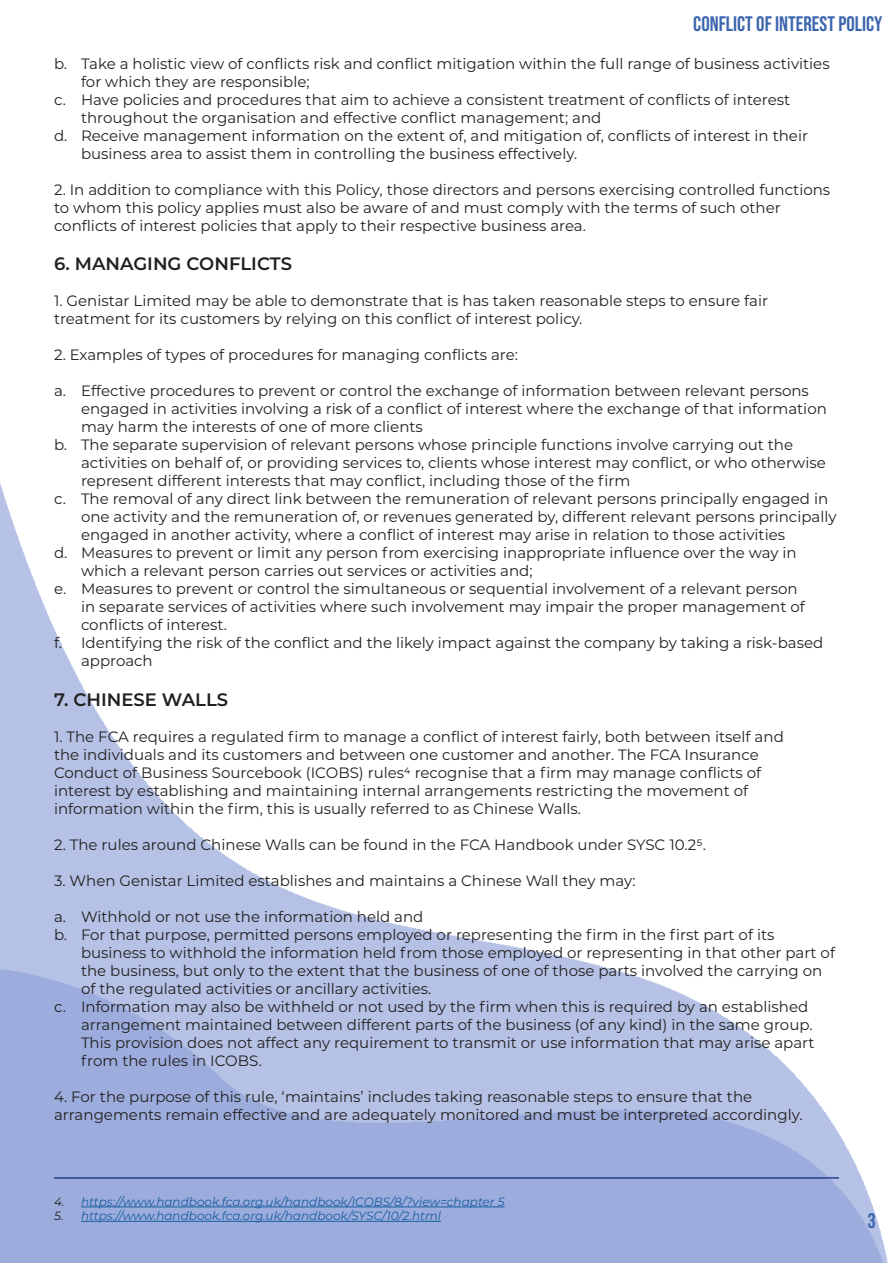
<style>
.page{position:relative;width:893px;height:1263px;background:#fff}
.page>*{position:absolute;margin:0;border:0;box-sizing:border-box;transform-origin:0 0}
.t1{font:21px "Bebas Neue";color:#3b65ae}
.BODY{font:600 18px "Montserrat";color:#231f20}
.BODY-2{font:15px/18px "Montserrat";color:#231f20}
.t2{font:italic 12px "Montserrat";color:#175d9e}
.s1{color:#231f20}
</style>
<div class="page">
<img style="left:0;top:483px;width:888px;height:780px">
<hr style="left:81px;top:1206px;width:424px;height:1px;background:#175d9e">
<hr style="left:81px;top:1221px;width:360px;height:1px;background:#175d9e">
<hr style="left:54px;top:1177px;width:785px;height:2px;background:#253f8e">
<p class="t1" style="left:693px;top:12px;width:191px">CONFLICT OF INTEREST POLICY</p>
<p class="BODY-2" style="left:81px;top:54px;width:750px;text-indent:-27px">b. Take a holistic view of conflicts risk and conflict mitigation within the full range of business activities for which they are responsible;</p>
<p class="BODY-2" style="left:81px;top:90px;width:711px;text-indent:-27px">c. Have policies and procedures that aim to achieve a consistent treatment of conflicts of interest throughout the organisation and effective conflict management; and</p>
<p class="BODY-2" style="left:81px;top:126px;width:728px;text-indent:-27px">d. Receive management information on the extent of, and mitigation of, conflicts of interest in their business area to assist them in controlling the business effectively.</p>
<p class="BODY-2" style="left:54px;top:180px;width:778px">2. In addition to compliance with this Policy, those directors and persons exercising controlled functions to whom this policy applies must also be aware of and must comply with the terms of such other conflicts of interest policies that apply to their respective business area.</p>
<p class="BODY" style="left:54px;top:251px;width:239px">6. MANAGING CONFLICTS</p>
<p class="BODY-2" style="left:54px;top:291px;width:716px">1. Genistar Limited may be able to demonstrate that is has taken reasonable steps to ensure fair treatment for its customers by relying on this conflict of interest policy.</p>
<p class="BODY-2" style="left:54px;top:345px;width:465px">2. Examples of types of procedures for managing conflicts are:</p>
<p class="BODY-2" style="left:81px;top:381px;width:747px;text-indent:-27px">a. Effective procedures to prevent or control the exchange of information between relevant persons engaged in activities involving a risk of a conflict of interest where the exchange of that information may harm the interests of one of more clients</p>
<p class="BODY-2" style="left:81px;top:435px;width:746px;text-indent:-27px">b. The separate supervision of relevant persons whose principle functions involve carrying out the activities on behalf of, or providing services to, clients whose interest may conflict, or who otherwise represent different interests that may conflict, including those of the firm</p>
<p class="BODY-2" style="left:81px;top:489px;width:757px;text-indent:-27px">c. The removal of any direct link between the remuneration of relevant persons principally engaged in one activity and the remuneration of, or revenues generated by, different relevant persons principally engaged in another activity, where a conflict of interest may arise in relation to those activities</p>
<p class="BODY-2" style="left:81px;top:543px;width:717px;text-indent:-27px">d. Measures to prevent or limit any person from exercising inappropriate influence over the way in which a relevant person carries out services or activities and;</p>
<p class="BODY-2" style="left:81px;top:579px;width:725px;text-indent:-27px">e. Measures to prevent or control the simultaneous or sequential involvement of a relevant person in separate services of activities where such involvement may impair the proper management of conflicts of interest.</p>
<p class="BODY-2" style="left:81px;top:633px;width:744px;text-indent:-27px">f. Identifying the risk of the conflict and the likely impact against the company by taking a risk-based approach</p>
<p class="BODY" style="left:54px;top:687px;width:176px">7. CHINESE WALLS</p>
<p class="BODY-2" style="left:54px;top:727px;width:731px">1. The FCA requires a regulated firm to manage a conflict of interest fairly, both between itself and</p>
<p class="BODY-2" style="left:54px;top:745px;width:706px">the individuals and its customers and between one customer and another. The FCA Insurance</p>
<p class="BODY-2" style="left:54px;top:763px;width:709px">Conduct of Business Sourcebook (ICOBS) rules4 recognise that a firm may manage conflicts of</p>
<p class="BODY-2" style="left:54px;top:781px;width:696px">interest by establishing and maintaining internal arrangements restricting the movement of</p>
<p class="BODY-2" style="left:54px;top:799px;width:529px">information within the firm, this is usually referred to as Chinese Walls.</p>
<p class="BODY-2" style="left:54px;top:835px;width:653px">2. The rules around Chinese Walls can be found in the FCA Handbook under SYSC 10.25.</p>
<p class="BODY-2" style="left:54px;top:871px;width:583px">3. When Genistar Limited establishes and maintains a Chinese Wall they may:</p>
<p class="BODY-2" style="left:54px;top:907px;width:371px">a. Withhold or not use the information held and</p>
<p class="BODY-2" style="left:81px;top:925px;width:756px;text-indent:-27px">b. For that purpose, permitted persons employed or representing the firm in the first part of its business to withhold the information held from those employed or representing in that other part of the business, but only to the extent that the business of one of those parts involved the carrying on of the regulated activities or ancillary activities.</p>
<p class="BODY-2" style="left:81px;top:997px;width:735px;text-indent:-27px">c. Information may also be withheld or not used by the firm when this is required by an established arrangement maintained between different parts of the business (of any kind) in the same group.<br>This provision does not affect any requirement to transmit or use information that may arise apart from the rules in ICOBS.</p>
<p class="BODY-2" style="left:54px;top:1087px;width:750px">4. For the purpose of this rule, ‘maintains’ includes taking reasonable steps to ensure that the arrangements remain effective and are adequately monitored and must be interpreted accordingly.</p>
<p class="t2" style="left:54px;top:1193px;width:452px"><span class="s1">4.</span> https://www.handbook.fca.org.uk/handbook/ICOBS/8/?view=chapter 5</p>
<p class="t2" style="left:54px;top:1207px;width:388px"><span class="s1">5.</span> https://www.handbook.fca.org.uk/handbook/SYSC/10/2.html</p>
<p class="t1" style="left:868px;top:1209px;width:10px">3</p>
</div>
